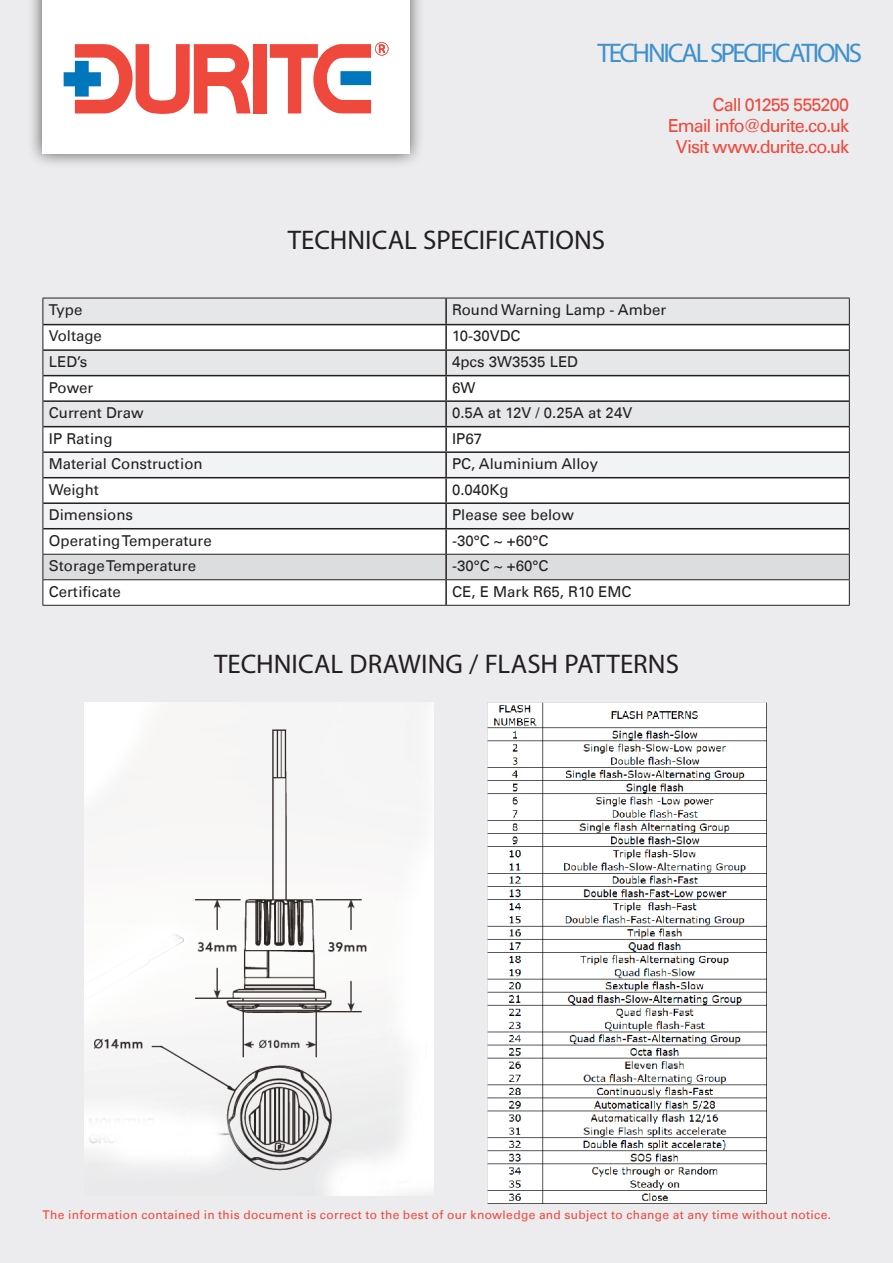
<style>
.page{position:relative;width:893px;height:1263px;background:#ececee}
.page>*{position:absolute;margin:0;border:0;box-sizing:border-box;transform-origin:0 0}
.t1{font:27px "Myriad Pro";color:#231f20}
.t2{font:27px "Myriad Pro";letter-spacing:-.085em;color:#3e91cc}
.t3{font:18px "Univers Com 55 Roman";letter-spacing:-.05em;color:#ef483c}
.t4{font:15px "Univers Com 55 Roman";color:#231f20}
.t5{font:12px "Univers Com 55 Roman";letter-spacing:.03em;color:#ef483c}
</style>
<div class="page">
<div style="left:27px;top:0;width:398px;height:169px;background:#231f20;opacity:.75"></div>
<div style="left:42px;top:0;width:367px;height:154px;background:#fff"></div>
<div style="left:253px;top:44px;width:13px;height:69px;background:#ef483c"></div>
<svg style="left:270px;top:42px;width:118px;height:71px"></svg>
<svg style="left:64px;top:44px;width:187px;height:70px"></svg>
<svg style="left:43px;top:298px;width:807px;height:307px"></svg>
<hr style="left:43px;top:605px;width:403px;height:1px;background:#231f20">
<hr style="left:446px;top:605px;width:404px;height:1px;background:#231f20">
<img style="left:84px;top:703px;width:349px;height:492px">
<img style="left:487px;top:703px;width:280px;height:500px">
<p class="t2" style="left:597px;top:36px;width:266px">TECHNICAL SPECIFICATIONS</p>
<p class="t1" style="left:288px;top:224px;width:319px">TECHNICAL SPECIFICATIONS</p>
<p class="t3" style="left:713px;top:94px;width:138px">Call 01255 555200</p>
<p class="t3" style="left:668px;top:115px;width:183px">Email info@durite.co.uk</p>
<p class="t3" style="left:676px;top:136px;width:175px">Visit www.durite.co.uk</p>
<p class="t4" style="left:49px;top:301px;width:35px">Type</p>
<p class="t4" style="left:452px;top:301px;width:216px">Round Warning Lamp - Amber</p>
<p class="t4" style="left:49px;top:327px;width:55px">Voltage</p>
<p class="t4" style="left:452px;top:327px;width:70px">10-30VDC</p>
<p class="t4" style="left:49px;top:353px;width:40px">LED’s</p>
<p class="t4" style="left:452px;top:353px;width:127px">4pcs 3W3535 LED</p>
<p class="t4" style="left:49px;top:378px;width:46px">Power</p>
<p class="t4" style="left:452px;top:378px;width:25px">6W</p>
<p class="t4" style="left:49px;top:404px;width:96px">Current Draw</p>
<p class="t4" style="left:452px;top:404px;width:182px">0.5A at 12V / 0.25A at 24V</p>
<p class="t4" style="left:49px;top:429px;width:65px">IP Rating</p>
<p class="t4" style="left:452px;top:429px;width:32px">IP67</p>
<p class="t4" style="left:49px;top:455px;width:155px">Material Construction</p>
<p class="t4" style="left:452px;top:455px;width:148px">PC, Aluminium Alloy</p>
<p class="t4" style="left:49px;top:480px;width:52px">Weight</p>
<p class="t4" style="left:452px;top:480px;width:58px">0.040Kg</p>
<p class="t4" style="left:49px;top:506px;width:86px">Dimensions</p>
<p class="t4" style="left:452px;top:506px;width:123px">Please see below</p>
<p class="t4" style="left:49px;top:531px;width:164px">Operating Temperature</p>
<p class="t4" style="left:452px;top:531px;width:98px">-30°C ~ +60°C</p>
<p class="t4" style="left:49px;top:557px;width:149px">Storage Temperature</p>
<p class="t4" style="left:452px;top:557px;width:98px">-30°C ~ +60°C</p>
<p class="t4" style="left:49px;top:582px;width:74px">Certificate</p>
<p class="t4" style="left:452px;top:582px;width:181px">CE, E Mark R65, R10 EMC</p>
<p class="t1" style="left:214px;top:648px;width:466px">TECHNICAL DRAWING / FLASH PATTERNS</p>
<p class="t5" style="left:43px;top:1208px;width:790px">The information contained in this document is correct to the best of our knowledge and subject to change at any time without notice.</p>
</div>
